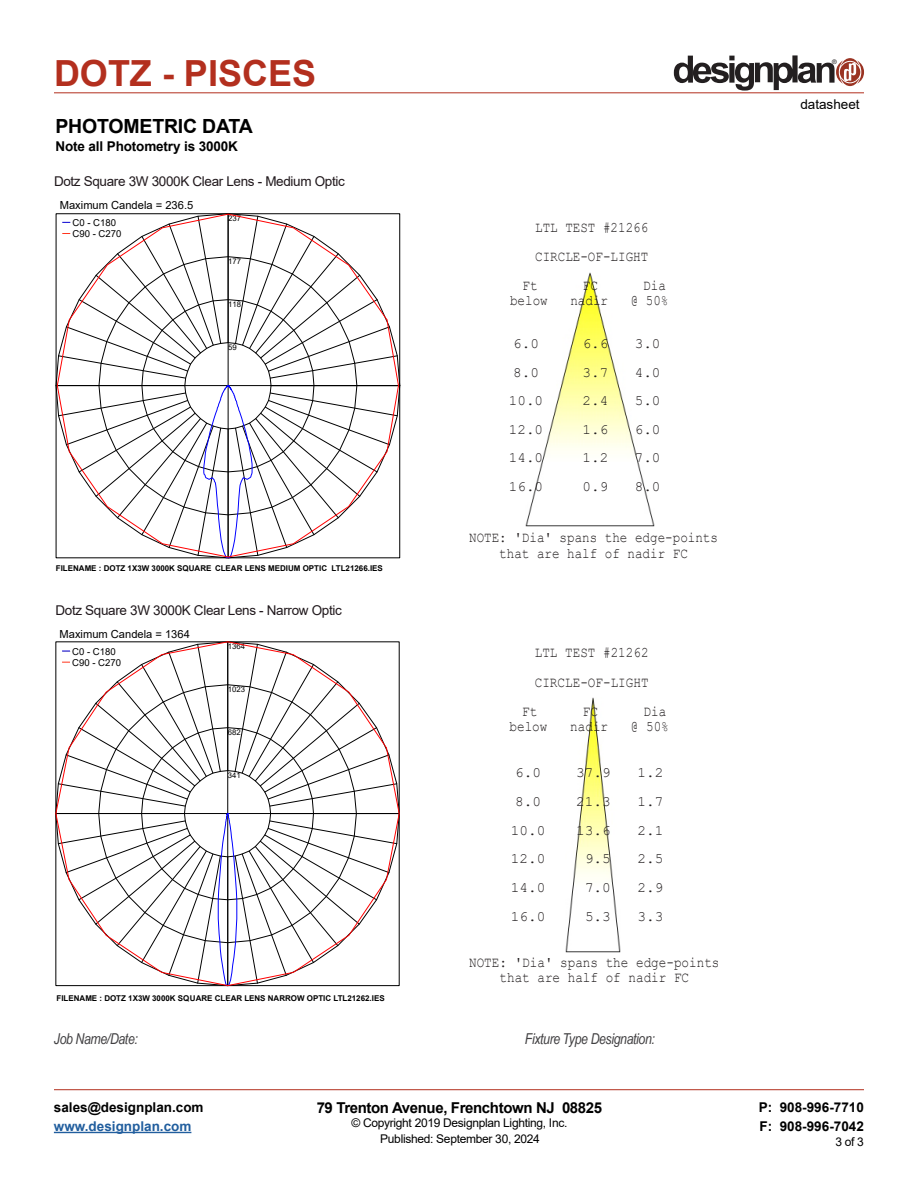
<style>
.page{position:relative;width:918px;height:1188px;background:#fff}
.page>*{position:absolute;margin:0;border:0;box-sizing:border-box;transform-origin:0 0}
.t1{font:700 36px "Arial";color:#b32f1e}
.t2{font:700 19.5px "Arial";letter-spacing:-.01em;color:#000}
.t3{font:italic 15px "Arial Narrow";letter-spacing:-.025em;color:#414042}
.t4{font:700 15px "Arial";letter-spacing:-.025em;color:#000}
.t5{font:14.7px/15.1px "Courier New";color:#231f20;text-align:center;scale:.86 1}
.t6{font:14.4px "Courier New";color:#231f20}
.t7{font:13.5px "Arial";letter-spacing:-.025em;color:#20181c}
.t8{font:700 13.5px/19.5px "Arial";color:#000}
.t9{font:700 13.5px "Arial";color:#215e9e}
.t10{font:13.5px "Arial";color:#000}
.t11{font:12px "Arial";letter-spacing:-.025em;color:#000}
.t12{font:11.1px "Arial";color:#000}
.t13{font:9.6px/10.8px "Arial";color:#000}
.t14{font:700 7.95px "Arial";color:#000}
.t15{font:7.8px "Arial";letter-spacing:.005em;color:#000}
.t16{font:6.3px "Helvetica";color:#231f20}
</style>
<div class="page">
<hr style="left:54px;top:93px;width:810px;height:1px;background:#b32f1e">
<hr style="left:54px;top:1089px;width:810px;height:1px;background:#b32f1e">
<hr style="left:54px;top:1132px;width:137px;height:1px;background:#215e9e">
<svg style="left:674px;top:55px;width:190px;height:36px"></svg>
<svg style="left:57px;top:214px;width:342px;height:344px"></svg>
<img style="left:525px;top:272px;width:129px;height:254px">
<svg style="left:55px;top:641px;width:345px;height:345px"></svg>
<img style="left:566px;top:697px;width:54px;height:256px">
<h1 class="t1" style="left:54px;top:48px;width:264px">DOTZ - PISCES</h1>
<p class="t16" style="left:832px;top:58px;width:6px">®</p>
<h2 class="t2" style="left:56px;top:113px;width:199px">PHOTOMETRIC DATA</h2>
<p class="t8" style="left:56px;top:137px;width:184px">Note all Photometry is 3000K</p>
<p class="t10" style="left:800px;top:95px;width:61px">datasheet</p>
<p class="t7" style="left:54px;top:172px;width:292px">Dotz Square 3W 3000K Clear Lens - Medium Optic</p>
<p class="t12" style="left:60px;top:198px;width:135px">Maximum Candela = 236.5</p>
<p class="t13" style="left:73px;top:217px;width:50px">C0 - C180<br>C90 - C270</p>
<p class="t15" style="left:228px;top:213px;width:14px">237</p>
<p class="t15" style="left:228px;top:256px;width:14px">177</p>
<p class="t15" style="left:228px;top:299px;width:14px">118</p>
<p class="t15" style="left:228px;top:342px;width:10px">59</p>
<p class="t14" style="left:56px;top:563px;width:329px">FILENAME : DOTZ 1X3W 3000K SQUARE CLEAR LENS MEDIUM OPTIC LTL21266.IES</p>
<p class="t7" style="left:55px;top:601px;width:288px">Dotz Square 3W 3000K Clear Lens - Narrow Optic</p>
<p class="t12" style="left:60px;top:626px;width:132px">Maximum Candela = 1364</p>
<p class="t13" style="left:72px;top:646px;width:50px">C0 - C180<br>C90 - C270</p>
<p class="t15" style="left:228px;top:641px;width:19px">1364</p>
<p class="t15" style="left:228px;top:684px;width:19px">1023</p>
<p class="t15" style="left:228px;top:727px;width:14px">682</p>
<p class="t15" style="left:228px;top:770px;width:14px">341</p>
<p class="t14" style="left:57px;top:992px;width:330px">FILENAME : DOTZ 1X3W 3000K SQUARE CLEAR LENS NARROW OPTIC LTL21262.IES</p>
<p class="t5" style="left:535px;top:219px;width:133px">LTL TEST #21266</p>
<p class="t5" style="left:535px;top:248px;width:133px">CIRCLE-OF-LIGHT</p>
<p class="t5" style="left:523px;top:278px;width:19px">Ft</p>
<p class="t5" style="left:583px;top:278px;width:19px">FC</p>
<p class="t5" style="left:643px;top:278px;width:28px">Dia</p>
<p class="t5" style="left:510px;top:292px;width:45px">below</p>
<p class="t5" style="left:570px;top:292px;width:45px">nadir</p>
<p class="t5" style="left:631px;top:292px;width:45px">@ 50%</p>
<p class="t6" style="left:513px;top:335px;width:27px">6.0</p>
<p class="t6" style="left:583px;top:335px;width:27px">6.6</p>
<p class="t6" style="left:635px;top:335px;width:27px">3.0</p>
<p class="t6" style="left:513px;top:363px;width:27px">8.0</p>
<p class="t6" style="left:583px;top:363px;width:27px">3.7</p>
<p class="t6" style="left:635px;top:363px;width:27px">4.0</p>
<p class="t6" style="left:509px;top:392px;width:36px">10.0</p>
<p class="t6" style="left:583px;top:392px;width:27px">2.4</p>
<p class="t6" style="left:635px;top:392px;width:27px">5.0</p>
<p class="t6" style="left:509px;top:420px;width:36px">12.0</p>
<p class="t6" style="left:583px;top:420px;width:27px">1.6</p>
<p class="t6" style="left:635px;top:420px;width:27px">6.0</p>
<p class="t6" style="left:509px;top:449px;width:36px">14.0</p>
<p class="t6" style="left:583px;top:449px;width:27px">1.2</p>
<p class="t6" style="left:635px;top:449px;width:27px">7.0</p>
<p class="t6" style="left:509px;top:478px;width:36px">16.0</p>
<p class="t6" style="left:583px;top:478px;width:27px">0.9</p>
<p class="t6" style="left:635px;top:478px;width:27px">8.0</p>
<p class="t5" style="left:469px;top:530px;width:291px">NOTE: 'Dia' spans the edge-points that are half of nadir FC</p>
<p class="t5" style="left:535px;top:645px;width:134px">LTL TEST #21262</p>
<p class="t5" style="left:535px;top:674px;width:134px">CIRCLE-OF-LIGHT</p>
<p class="t5" style="left:522px;top:704px;width:19px">Ft</p>
<p class="t5" style="left:583px;top:704px;width:19px">FC</p>
<p class="t5" style="left:644px;top:704px;width:28px">Dia</p>
<p class="t5" style="left:510px;top:718px;width:46px">below</p>
<p class="t5" style="left:570px;top:718px;width:46px">nadir</p>
<p class="t5" style="left:631px;top:718px;width:46px">@ 50%</p>
<p class="t6" style="left:515px;top:764px;width:27px">6.0</p>
<p class="t6" style="left:576px;top:764px;width:36px">37.9</p>
<p class="t6" style="left:637px;top:764px;width:27px">1.2</p>
<p class="t6" style="left:515px;top:792px;width:27px">8.0</p>
<p class="t6" style="left:576px;top:792px;width:36px">21.3</p>
<p class="t6" style="left:637px;top:792px;width:27px">1.7</p>
<p class="t6" style="left:511px;top:821px;width:36px">10.0</p>
<p class="t6" style="left:576px;top:821px;width:36px">13.6</p>
<p class="t6" style="left:637px;top:821px;width:27px">2.1</p>
<p class="t6" style="left:511px;top:850px;width:36px">12.0</p>
<p class="t6" style="left:585px;top:850px;width:27px">9.5</p>
<p class="t6" style="left:637px;top:850px;width:27px">2.5</p>
<p class="t6" style="left:511px;top:879px;width:36px">14.0</p>
<p class="t6" style="left:585px;top:879px;width:27px">7.0</p>
<p class="t6" style="left:637px;top:879px;width:27px">2.9</p>
<p class="t6" style="left:511px;top:907px;width:36px">16.0</p>
<p class="t6" style="left:585px;top:907px;width:27px">5.3</p>
<p class="t6" style="left:637px;top:907px;width:27px">3.3</p>
<p class="t5" style="left:469px;top:954px;width:293px">NOTE: 'Dia' spans the edge-points that are half of nadir FC</p>
<p class="t3" style="left:54px;top:1028px;width:85px">Job Name/Date:</p>
<p class="t3" style="left:525px;top:1029px;width:132px">Fixture Type Designation:</p>
<p class="t8" style="left:54px;top:1097px;width:151px">sales@designplan.com</p>
<p class="t9" style="left:54px;top:1117px;width:139px">www.designplan.com</p>
<p class="t4" style="left:317px;top:1097px;width:287px">79 Trenton Avenue, Frenchtown NJ 08825</p>
<p class="t11" style="left:351px;top:1115px;width:217px">© Copyright 2019 Designplan Lighting, Inc.</p>
<p class="t8" style="left:759px;top:1097px;width:107px">P: 908-996-7710<br>F: 908-996-7042</p>
<p class="t11" style="left:380px;top:1130px;width:161px">Published: September 30, 2024</p>
<p class="t11" style="left:835px;top:1133px;width:30px">3 of 3</p>
</div>
